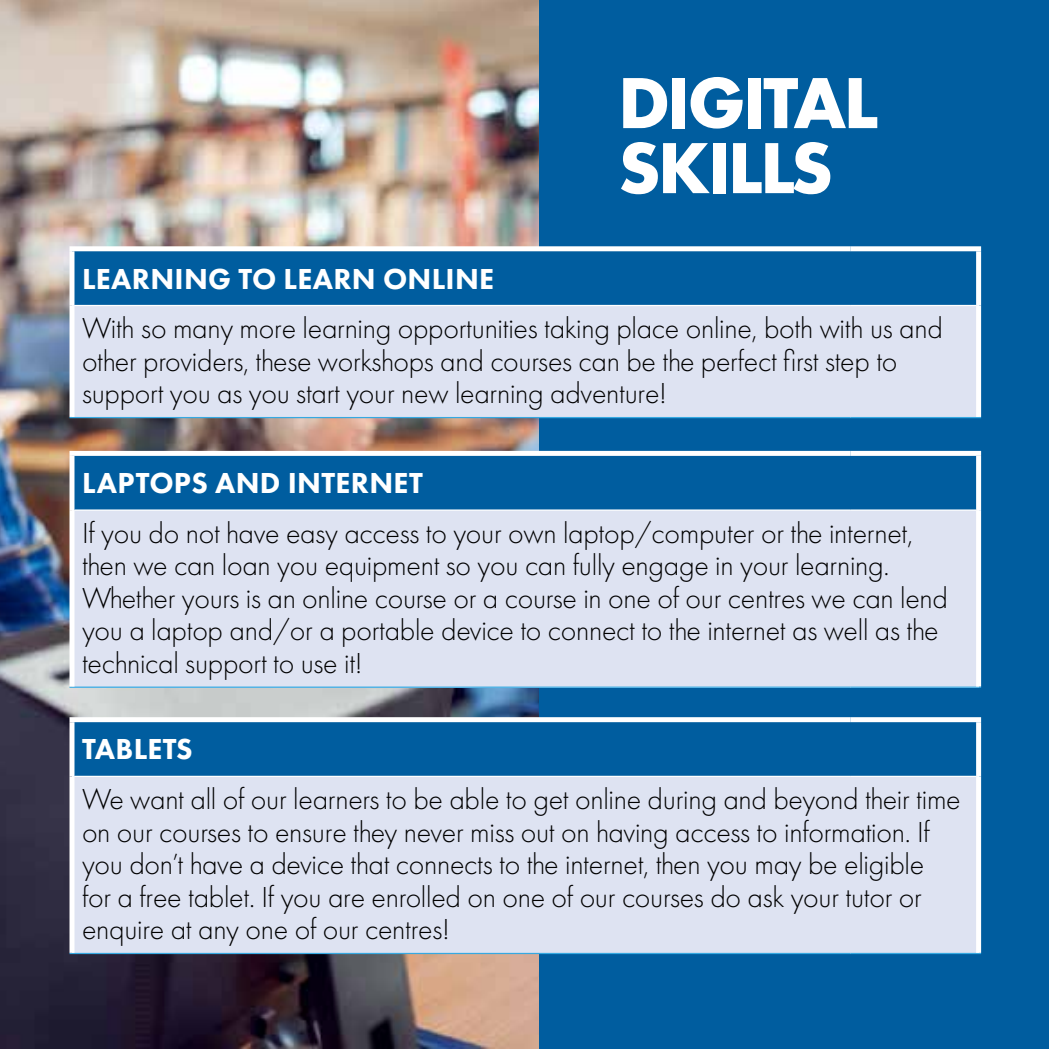
<style>
.page{position:relative;width:1049px;height:1049px;background:#fff}
.page>*{position:absolute;margin:0;border:0;box-sizing:border-box;transform-origin:0 0}
.t1{font:700 75px/65px "Futura PT";letter-spacing:-.04em;color:#fff}
.t2{font:300 30px/32.5px "Futura PT";letter-spacing:-.01em;color:#000}
.t3{font:800 30px "Futura PT";letter-spacing:.01em;color:#fff}
</style>
<div class="page">
<img style="left:0;top:0;width:539px;height:1048px">
<div style="left:539px;top:0;width:510px;height:1049px;background:#005d9f"></div>
<div style="left:74px;top:251px;width:902px;height:54px;background:#005d9f"></div>
<div style="left:72px;top:305px;width:906px;height:113px;background:#dee3f2"></div>
<hr style="left:69px;top:417px;width:781px;height:1px;background:#36a9e1">
<hr style="left:850px;top:417px;width:131px;height:1px;background:#36a9e1">
<hr style="left:74px;top:305px;width:776px;height:1px;background:#fff">
<hr style="left:850px;top:305px;width:126px;height:1px;background:#fff">
<div style="left:69px;top:246px;width:781px;height:5px;background:#fff"></div>
<div style="left:69px;top:251px;width:5px;height:54px;background:#fff"></div>
<div style="left:850px;top:246px;width:131px;height:5px;background:#fff"></div>
<div style="left:976px;top:251px;width:5px;height:54px;background:#fff"></div>
<div style="left:69px;top:305px;width:5px;height:112px;background:#fff"></div>
<div style="left:976px;top:305px;width:5px;height:112px;background:#fff"></div>
<div style="left:74px;top:456px;width:465px;height:53px;background:#005d9f"></div>
<div style="left:72px;top:510px;width:906px;height:177px;background:#dee3f2"></div>
<hr style="left:69px;top:686px;width:781px;height:2px;background:#36a9e1">
<hr style="left:850px;top:686px;width:131px;height:2px;background:#36a9e1">
<hr style="left:74px;top:509px;width:776px;height:2px;background:#fff">
<hr style="left:850px;top:509px;width:126px;height:2px;background:#fff">
<div style="left:69px;top:451px;width:781px;height:5px;background:#fff"></div>
<div style="left:69px;top:456px;width:5px;height:54px;background:#fff"></div>
<div style="left:850px;top:451px;width:131px;height:5px;background:#fff"></div>
<div style="left:976px;top:456px;width:5px;height:54px;background:#fff"></div>
<div style="left:69px;top:510px;width:5px;height:176px;background:#fff"></div>
<div style="left:976px;top:510px;width:5px;height:176px;background:#fff"></div>
<div style="left:74px;top:722px;width:902px;height:54px;background:#005d9f"></div>
<div style="left:72px;top:776px;width:906px;height:177px;background:#dee3f2"></div>
<hr style="left:69px;top:953px;width:781px;height:1px;background:#36a9e1">
<hr style="left:850px;top:953px;width:131px;height:1px;background:#36a9e1">
<hr style="left:74px;top:776px;width:776px;height:1px;background:#fff">
<hr style="left:850px;top:776px;width:126px;height:1px;background:#fff">
<div style="left:69px;top:717px;width:781px;height:5px;background:#fff"></div>
<div style="left:69px;top:722px;width:5px;height:54px;background:#fff"></div>
<div style="left:850px;top:717px;width:131px;height:5px;background:#fff"></div>
<div style="left:976px;top:722px;width:5px;height:54px;background:#fff"></div>
<div style="left:69px;top:776px;width:5px;height:177px;background:#fff"></div>
<div style="left:976px;top:776px;width:5px;height:177px;background:#fff"></div>
<h1 class="t1" style="left:618px;top:69px;width:262px">DIGITAL<br>SKILLS</h1>
<p class="t3" style="left:82px;top:260px;width:414px">LEARNING TO LEARN ONLINE</p>
<p class="t2" style="left:82px;top:312px;width:862px">With so many more learning opportunities taking place online, both with us and other providers, these workshops and courses can be the perfect first step to support you as you start your new learning adventure!</p>
<p class="t3" style="left:82px;top:464px;width:342px">LAPTOPS AND INTERNET</p>
<p class="t2" style="left:82px;top:517px;width:867px">If you do not have easy access to your own laptop/computer or the internet, then we can loan you equipment so you can fully engage in your learning.<br>Whether yours is an online course or a course in one of our centres we can lend you a laptop and/or a portable device to connect to the internet as well as the technical support to use it!</p>
<p class="t3" style="left:82px;top:731px;width:112px">TABLETS</p>
<p class="t2" style="left:82px;top:783px;width:880px">We want all of our learners to be able to get online during and beyond their time on our courses to ensure they never miss out on having access to information. If you don’t have a device that connects to the internet, then you may be eligible for a free tablet. If you are enrolled on one of our courses do ask your tutor or enquire at any one of our centres!</p>
</div>
